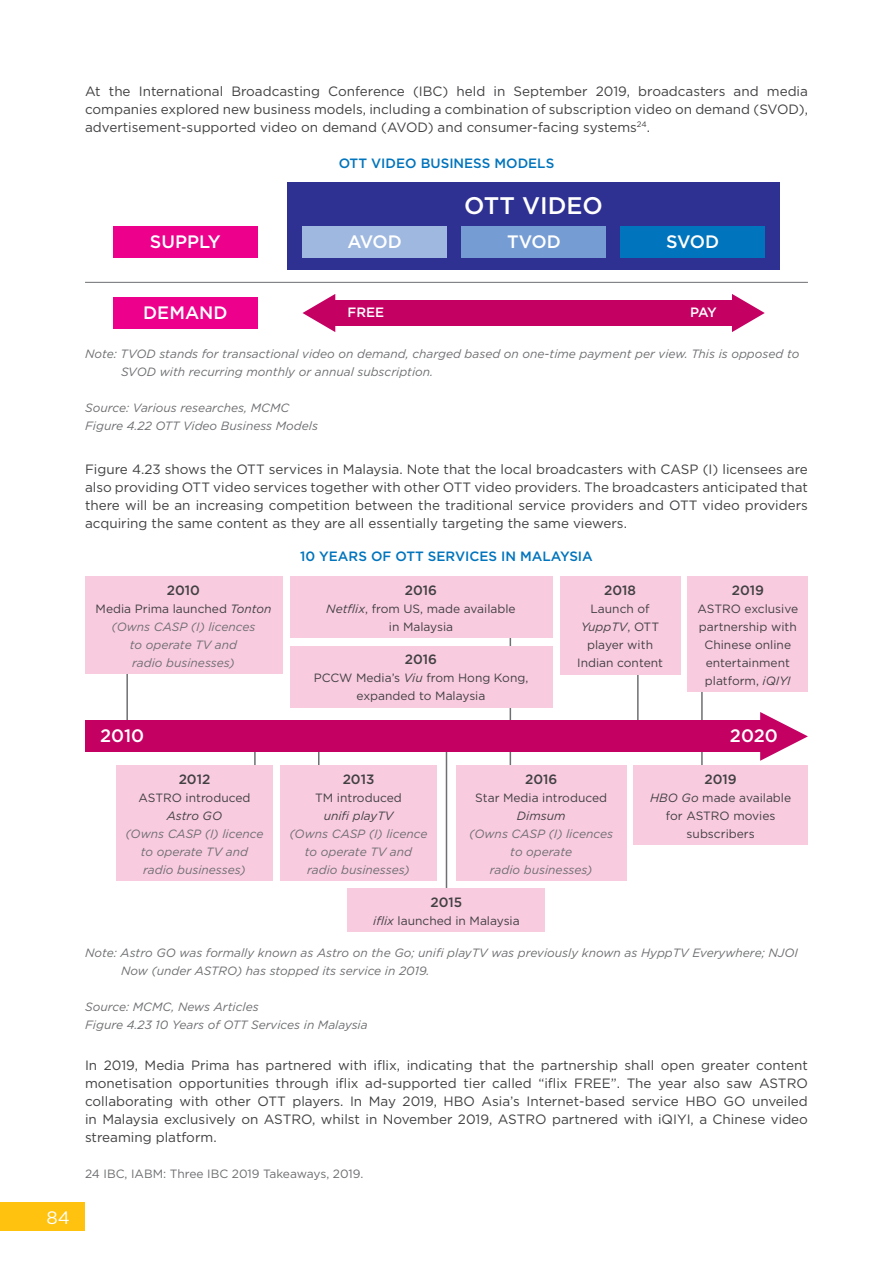
<style>
.page{position:relative;width:893px;height:1263px;background:#fff}
.page>*{position:absolute;margin:0;border:0;box-sizing:border-box;transform-origin:0 0}
.t1{font:500 24px "Gotham";color:#fff}
.t2{font:500 18px "Gotham";color:#fff}
.t3{font:18px "Gotham";color:#fff}
.t4{font:13.5px/18px "Gotham";color:#414042;text-align:justify}
.t5{font:500 13.5px "Gotham";color:#0074bc}
.t6{font:500 13.5px "Gotham";color:#414042}
.t7{font:500 13.5px "Gotham";color:#fff}
.t8{font:italic 12px/18px "Gotham";color:#6d6e71}
.t9{font:12px/18px "Gotham";color:#414042;text-align:center}
.t10{font:12px "Gotham";color:#6d6e71}
.t11{font:italic 12px "Gotham";color:#414042}
.s1{font-style:normal;color:#414042}
.s2{color:#414042}
.s3{font-style:italic}
</style>
<div class="page">
<hr style="left:85px;top:282px;width:723px;height:1px;background:#6d6e71">
<div style="left:288px;top:183px;width:492px;height:87px;background:#2e3092"></div>
<div style="left:113px;top:226px;width:145px;height:32px;background:#ec008c"></div>
<div style="left:113px;top:297px;width:145px;height:32px;background:#ec008c"></div>
<div style="left:303px;top:226px;width:144px;height:32px;background:#9fb8e0"></div>
<div style="left:462px;top:226px;width:144px;height:32px;background:#769dd3"></div>
<div style="left:620px;top:226px;width:145px;height:32px;background:#0074bc"></div>
<div style="left:333px;top:300px;width:402px;height:26px;background:#c40063"></div>
<svg style="left:303px;top:294px;width:32px;height:38px"></svg>
<svg style="left:732px;top:294px;width:33px;height:38px"></svg>
<hr style="left:126px;top:665px;width:2px;height:65px;background:#6e6f71">
<hr style="left:637px;top:622px;width:2px;height:103px;background:#6e6f71">
<hr style="left:701px;top:607px;width:2px;height:165px;background:#6e6f71">
<hr style="left:510px;top:622px;width:1px;height:103px;background:#6e6f71">
<hr style="left:254px;top:740px;width:2px;height:65px;background:#6e6f71">
<hr style="left:318px;top:740px;width:1px;height:65px;background:#6e6f71">
<hr style="left:446px;top:740px;width:1px;height:155px;background:#6e6f71">
<hr style="left:510px;top:740px;width:1px;height:32px;background:#6e6f71">
<div style="left:560px;top:576px;width:120px;height:98px;background:#f9cbdf"></div>
<div style="left:688px;top:576px;width:120px;height:116px;background:#f9cbdf"></div>
<div style="left:290px;top:646px;width:262px;height:61px;background:#f9cbdf"></div>
<div style="left:85px;top:576px;width:197px;height:98px;background:#f9cbdf"></div>
<div style="left:290px;top:576px;width:262px;height:62px;background:#f9cbdf"></div>
<div style="left:85px;top:720px;width:677px;height:32px;background:#c40063"></div>
<svg style="left:760px;top:712px;width:48px;height:49px"></svg>
<div style="left:116px;top:765px;width:157px;height:116px;background:#f9cbdf"></div>
<div style="left:280px;top:765px;width:157px;height:116px;background:#f9cbdf"></div>
<div style="left:348px;top:888px;width:197px;height:44px;background:#f9cbdf"></div>
<div style="left:456px;top:765px;width:170px;height:116px;background:#f9cbdf"></div>
<div style="left:633px;top:765px;width:175px;height:80px;background:#f9cbdf"></div>
<hr style="left:892px;top:830px;width:1px;height:354px;background:#fce4ee">
<div style="left:0;top:1203px;width:85px;height:28px;background:#ffc20e"></div>
<p class="t4" style="left:85px;top:82px;width:724px">At the International Broadcasting Conference (IBC) held in September 2019, broadcasters and media companies explored new business models, including a combination of subscription video on demand (SVOD), advertisement-supported video on demand (AVOD) and consumer-facing systems<sup>24</sup>.</p>
<p class="t5" style="left:339px;top:154px;width:217px">OTT VIDEO BUSINESS MODELS</p>
<h2 class="t2" style="left:150px;top:230px;width:72px">SUPPLY</h2>
<h1 class="t1" style="left:464px;top:190px;width:140px">OTT VIDEO</h1>
<h2 class="t2" style="left:347px;top:230px;width:56px">AVOD</h2>
<h2 class="t2" style="left:507px;top:230px;width:55px">TVOD</h2>
<h2 class="t2" style="left:666px;top:230px;width:55px">SVOD</h2>
<h2 class="t3" style="left:47px;top:1206px;width:25px">84</h2>
<h2 class="t2" style="left:143px;top:301px;width:86px">DEMAND</h2>
<p class="t7" style="left:348px;top:303px;width:38px">FREE</p>
<p class="t7" style="left:690px;top:303px;width:28px">PAY</p>
<p class="t8" style="left:121px;top:344px;width:680px;text-indent:-36px">Note: TVOD stands for transactional video on demand, charged based on one-time payment per view. This is opposed to<br>SVOD with recurring monthly or annual subscription.</p>
<p class="t8" style="left:85px;top:398px;width:234px">Source: Various researches, MCMC<br>Figure 4.22 OTT Video Business Models</p>
<p class="t4" style="left:85px;top:460px;width:724px">Figure 4.23 shows the OTT services in Malaysia. Note that the local broadcasters with CASP (I) licensees are also providing OTT video services together with other OTT video providers. The broadcasters anticipated that there will be an increasing competition between the traditional service providers and OTT video providers acquiring the same content as they are all essentially targeting the same viewers.</p>
<p class="t6" style="left:167px;top:581px;width:35px">2010</p>
<p class="t8" style="left:96px;top:599px;width:177px;text-align:center"><span class="s1">Media Prima launched</span> <span class="s2">Tonton </span>(Owns CASP (I) licences<br>to operate TV and<br>radio businesses)</p>
<p class="t5" style="left:300px;top:548px;width:294px">10 YEARS OF OTT SERVICES IN MALAYSIA</p>
<p class="t6" style="left:405px;top:581px;width:34px">2016</p>
<p class="t9" style="left:326px;top:599px;width:191px"><span class="s3">Netflix</span>, from US, made available in Malaysia</p>
<p class="t6" style="left:405px;top:650px;width:34px">2016</p>
<p class="t9" style="left:314px;top:668px;width:216px">PCCW Media’s <span class="s3">Viu</span> from Hong Kong, expanded to Malaysia</p>
<p class="t6" style="left:604px;top:581px;width:33px">2018</p>
<p class="t9" style="left:577px;top:599px;width:87px">Launch of<br><span class="s3">YuppTV</span>, OTT player with<br>Indian content</p>
<p class="t6" style="left:732px;top:581px;width:34px">2019</p>
<p class="t9" style="left:697px;top:599px;width:102px">ASTRO exclusive partnership with<br>Chinese online entertainment platform, <span class="s3">iQIYI</span></p>
<h2 class="t2" style="left:100px;top:724px;width:46px">2010</h2>
<h2 class="t2" style="left:730px;top:724px;width:49px">2020</h2>
<p class="t6" style="left:179px;top:770px;width:33px">2012</p>
<p class="t9" style="left:139px;top:788px;width:113px">ASTRO introduced</p>
<p class="t11" style="left:167px;top:808px;width:57px">Astro GO</p>
<p class="t8" style="left:126px;top:824px;width:139px;text-align:center">(Owns CASP (I) licence to operate TV and radio businesses)</p>
<p class="t6" style="left:343px;top:770px;width:33px">2013</p>
<p class="t9" style="left:315px;top:788px;width:88px">TM introduced</p>
<p class="t11" style="left:324px;top:808px;width:71px">unifi playTV</p>
<p class="t8" style="left:290px;top:824px;width:139px;text-align:center">(Owns CASP (I) licence to operate TV and radio businesses)</p>
<p class="t6" style="left:525px;top:770px;width:34px">2016</p>
<p class="t9" style="left:475px;top:788px;width:133px">Star Media introduced</p>
<p class="t11" style="left:517px;top:808px;width:50px">Dimsum</p>
<p class="t8" style="left:469px;top:824px;width:145px;text-align:center">(Owns CASP (I) licences to operate<br>radio businesses)</p>
<p class="t6" style="left:705px;top:770px;width:34px">2019</p>
<p class="t9" style="left:650px;top:788px;width:142px"><span class="s3">HBO Go</span> made available for ASTRO movies subscribers</p>
<p class="t6" style="left:431px;top:893px;width:33px">2015</p>
<p class="t9" style="left:373px;top:911px;width:148px"><span class="s3">iflix</span> launched in Malaysia</p>
<p class="t8" style="left:121px;top:943px;width:679px;text-indent:-36px">Note: Astro GO was formally known as Astro on the Go; unifi playTV was previously known as HyppTV Everywhere; NJOI<br>Now (under ASTRO) has stopped its service in 2019.</p>
<p class="t8" style="left:85px;top:997px;width:284px">Source: MCMC, News Articles<br>Figure 4.23 10 Years of OTT Services in Malaysia</p>
<p class="t4" style="left:85px;top:1056px;width:724px">In 2019, Media Prima has partnered with iflix, indicating that the partnership shall open greater content monetisation opportunities through iflix ad-supported tier called “iflix FREE”. The year also saw ASTRO collaborating with other OTT players. In May 2019, HBO Asia’s Internet-based service HBO GO unveiled in Malaysia exclusively on ASTRO, whilst in November 2019, ASTRO partnered with iQIYI, a Chinese video streaming platform.</p>
<p class="t10" style="left:85px;top:1166px;width:280px">24 IBC, IABM: Three IBC 2019 Takeaways, 2019.</p>
</div>
